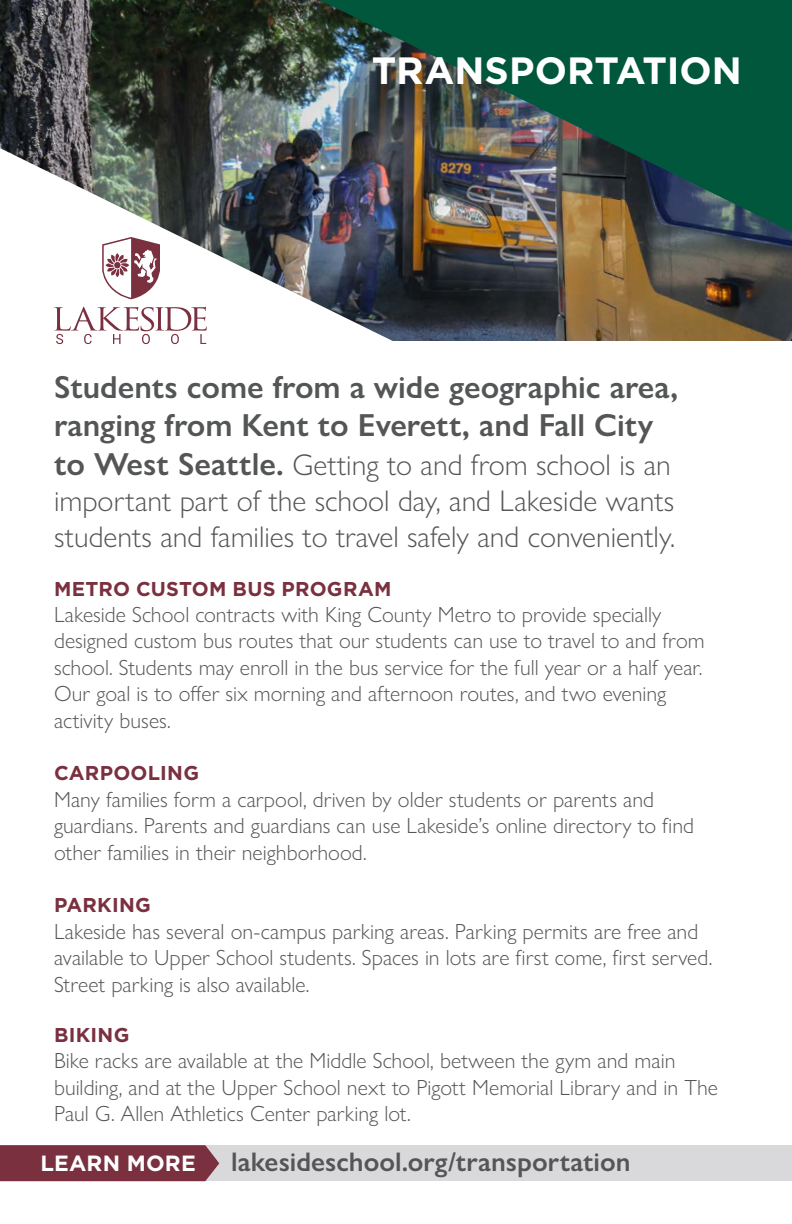
<style>
.page{position:relative;width:792px;height:1224px;background:#fff}
.page>*{position:absolute;margin:0;border:0;box-sizing:border-box;transform-origin:0 0}
.t1{font:700 38px "Gotham";color:#fff}
.t2{font:600 32px/38.4px "Gill Sans Nova";color:#545556}
.t3{font:300 30px/36px "Gill Sans Nova";color:#545556}
.t4{font:600 27px "Gill Sans Nova";color:#545556}
.t5{font:300 22px/26.4px "Gill Sans Nova";color:#545556}
.t6{font:700 22px "Gotham";letter-spacing:.01em;color:#fff}
.t7{font:700 20px "Gotham";letter-spacing:.015em;color:#7a303f}
.s1{font-weight:600;font-size:32px}
</style>
<div class="page">
<img style="left:0;top:0;width:792px;height:340px">
<img style="left:320px;top:0;width:472px;height:232px">
<svg style="left:403px;top:237px;width:22px;height:104px;background:#322d2a"></svg>
<img style="left:0;top:148px;width:403px;height:197px">
<div style="left:0;top:1145px;width:792px;height:36px;background:#d9d8db"></div>
<div style="left:0;top:1145px;width:219px;height:36px;background:#7a303f"></div>
<svg style="left:102px;top:237px;width:58px;height:62px"></svg>
<svg style="left:54px;top:307px;width:153px;height:37px"></svg>
<p class="t1" style="left:372px;top:46px;width:371px">TRANSPORTATION</p>
<p class="t2" style="left:54px;top:367px;width:626px">Students come from a wide geographic area, ranging from Kent to Everett, and Fall City</p>
<p class="t3" style="left:54px;top:446px;width:622px"><span class="s1">to West Seattle.</span> Getting to and from school is an important part of the school day, and Lakeside wants students and families to travel safely and conveniently.</p>
<p class="t7" style="left:54px;top:575px;width:339px">METRO CUSTOM BUS PROGRAM</p>
<p class="t5" style="left:54px;top:601px;width:652px">Lakeside School contracts with King County Metro to provide specially designed custom bus routes that our students can use to travel to and from school. Students may enroll in the bus service for the full year or a half year.<br>Our goal is to offer six morning and afternoon routes, and two evening activity buses.</p>
<p class="t7" style="left:54px;top:760px;width:147px">CARPOOLING</p>
<p class="t5" style="left:54px;top:786px;width:642px">Many families form a carpool, driven by older students or parents and guardians. Parents and guardians can use Lakeside’s online directory to find other families in their neighborhood.</p>
<p class="t7" style="left:54px;top:892px;width:98px">PARKING</p>
<p class="t5" style="left:54px;top:918px;width:660px">Lakeside has several on-campus parking areas. Parking permits are free and available to Upper School students. Spaces in lots are first come, first served.<br>Street parking is also available.</p>
<p class="t7" style="left:54px;top:1022px;width:77px">BIKING</p>
<p class="t5" style="left:54px;top:1048px;width:666px">Bike racks are available at the Middle School, between the gym and main building, and at the Upper School next to Pigott Memorial Library and in The<br>Paul G. Allen Athletics Center parking lot.</p>
<p class="t6" style="left:40px;top:1149px;width:157px">LEARN MORE</p>
<p class="t4" style="left:231px;top:1145px;width:401px">lakesideschool.org/transportation</p>
</div>
